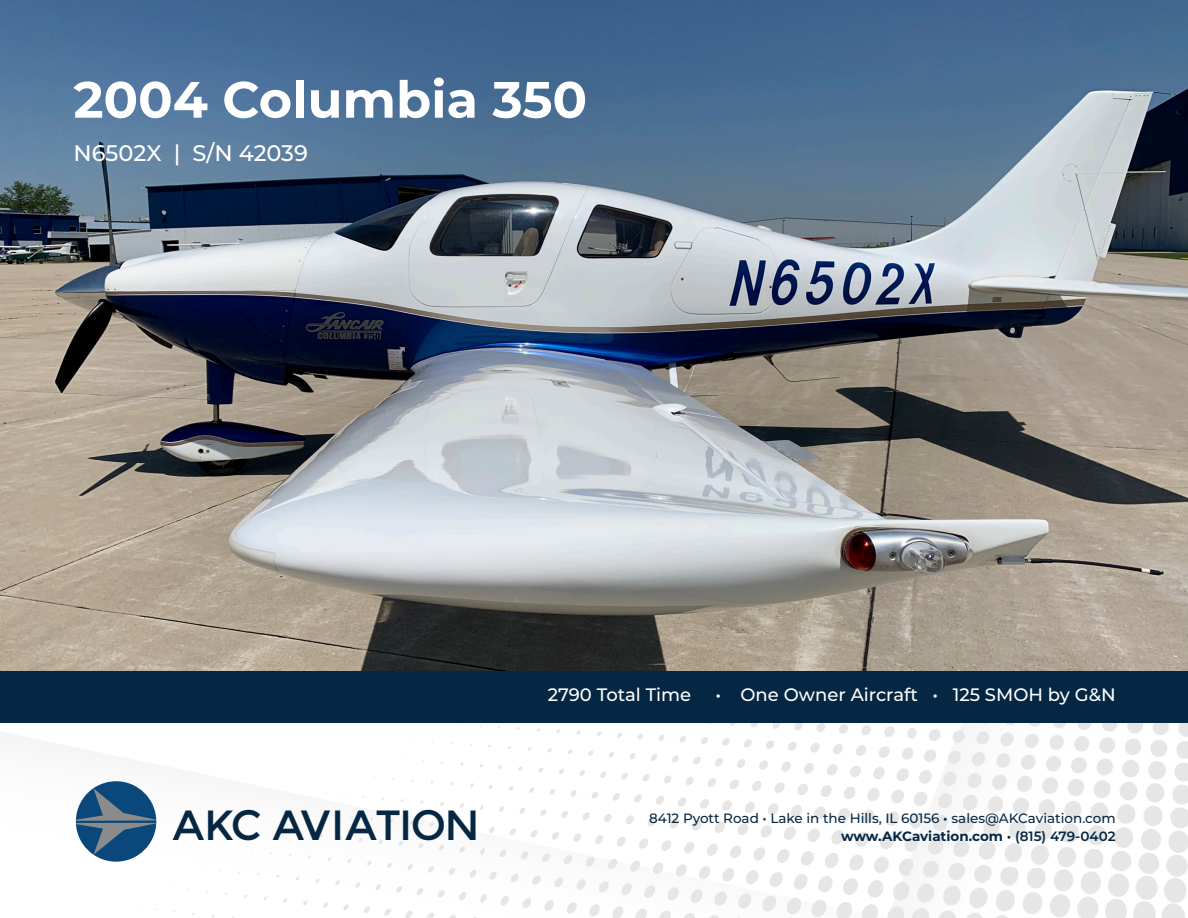
<style>
.page{position:relative;width:1188px;height:918px;background:#fff}
.page>*{position:absolute;margin:0;border:0;box-sizing:border-box;transform-origin:0 0}
.t1{font:700 51px "Montserrat";color:#fff}
.t2{font:42.15px "Montserrat";letter-spacing:-.04em;color:#052743}
.t3{font:500 22.5px "Montserrat";color:#fff}
.t4{font:500 18px "Montserrat";color:#fff}
.t5{font:500 13.5px/18px "Montserrat";color:#052743;text-align:right}
.s1{font-weight:600}
.s2{font-weight:700}
</style>
<div class="page">
<img style="left:912px;top:723px;width:276px;height:145px">
<img style="left:0;top:723px;width:912px;height:195px">
<img style="left:911px;top:868px;width:276px;height:50px">
<img style="left:0;top:0;width:1188px;height:671px">
<div style="left:0;top:671px;width:1188px;height:52px;background:#052743"></div>
<svg style="left:76px;top:781px;width:80px;height:81px"></svg>
<h1 class="t1" style="left:74px;top:63px;width:515px">2004 Columbia 350</h1>
<h3 class="t3" style="left:74px;top:138px;width:236px">N6502X | S/N 42039</h3>
<h3 class="t4" style="left:548px;top:682px;width:145px">2790 Total Time</h3>
<h3 class="t4" style="left:716px;top:682px;width:402px">• One Owner Aircraft • 125 SMOH by G&amp;N</h3>
<h2 class="t2" style="left:173px;top:801px;width:308px">AKC AVIATION</h2>
<p class="t5" style="left:649px;top:809px;width:468px">8412 Pyott Road • Lake in the Hills, IL 60156 <span class="s1">•</span> sales@AKCaviation.com <span class="s2">www.AKCaviation.com</span> <span class="s1">• (815) 479-0402</span></p>
</div>
